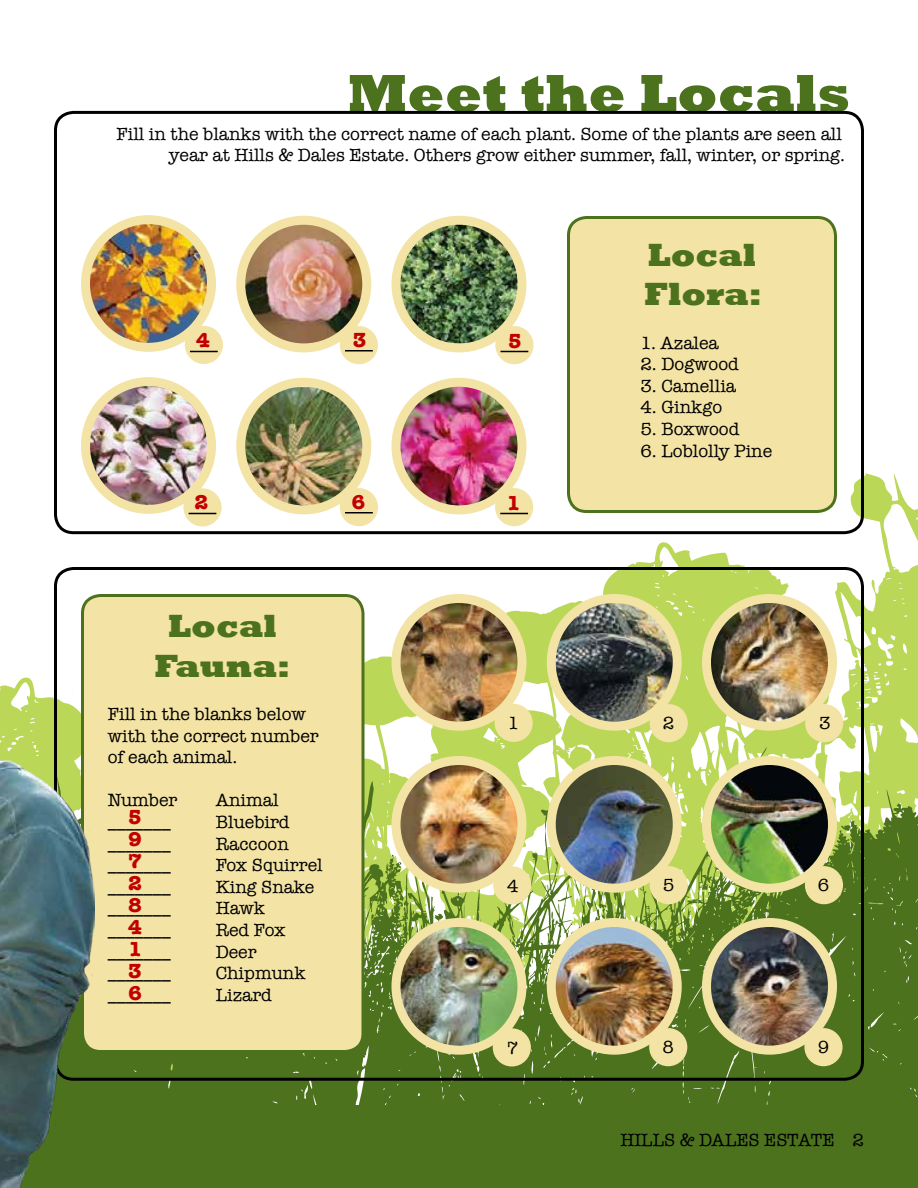
<style>
.page{position:relative;width:918px;height:1188px;background:#fff}
.page>*{position:absolute;margin:0;border:0;box-sizing:border-box;transform-origin:0 0}
.t1{font:800 54px "Rockwell";color:#4c721d}
.t2{font:800 33px/39.6px "Rockwell";color:#4c721d;text-align:center}
.t3{font:700 21px/22px "American Typewriter";color:#c30000;text-align:justify}
.t4{font:18px/21.6px "American Typewriter";color:#000;text-align:right}
</style>
<div class="page">
<svg style="left:351px;top:473px;width:567px;height:274px"></svg>
<svg style="left:364px;top:635px;width:76px;height:112px"></svg>
<div style="left:0;top:1105px;width:918px;height:83px;background:#4c721d"></div>
<svg style="left:129px;top:747px;width:789px;height:358px;background:#73933f"></svg>
<div style="left:94px;top:1052px;width:35px;height:53px;background:#4c721d"></div>
<div style="left:54px;top:567px;width:810px;height:514px;border:3px solid #000;border-radius:18px"></div>
<div style="left:54px;top:111px;width:810px;height:423px;border:3px solid #000;border-radius:18px"></div>
<div style="left:568px;top:218px;width:268px;height:294px;background:#f3e3a5;border-radius:18px"></div>
<div style="left:567px;top:216px;width:270px;height:297px;border:3px solid #4c721d;border-radius:18px"></div>
<div style="left:82px;top:596px;width:281px;height:456px;background:#f3e3a5;border-radius:18px"></div>
<div style="left:81px;top:594px;width:283px;height:459px;border:3px solid #4c721d;border-radius:18px"></div>
<img style="left:706px;top:922px;width:126px;height:128px">
<div style="left:702px;top:918px;width:135px;height:137px;border:9px solid #f3e3a5;border-radius:50%"></div>
<img style="left:396px;top:922px;width:126px;height:128px">
<div style="left:392px;top:918px;width:134px;height:137px;border:9px solid #f3e3a5;border-radius:50%"></div>
<img style="left:551px;top:922px;width:126px;height:128px">
<div style="left:547px;top:918px;width:135px;height:137px;border:9px solid #f3e3a5;border-radius:50%"></div>
<img style="left:706px;top:760px;width:126px;height:128px">
<div style="left:702px;top:756px;width:135px;height:137px;border:9px solid #f3e3a5;border-radius:50%"></div>
<img style="left:396px;top:760px;width:126px;height:128px">
<div style="left:392px;top:756px;width:134px;height:137px;border:9px solid #f3e3a5;border-radius:50%"></div>
<img style="left:551px;top:760px;width:126px;height:128px">
<div style="left:547px;top:756px;width:135px;height:137px;border:9px solid #f3e3a5;border-radius:50%"></div>
<img style="left:706px;top:598px;width:126px;height:128px">
<div style="left:702px;top:594px;width:135px;height:137px;border:9px solid #f3e3a5;border-radius:50%"></div>
<img style="left:396px;top:598px;width:126px;height:126px">
<div style="left:392px;top:594px;width:134px;height:137px;border:9px solid #f3e3a5;border-radius:50%"></div>
<img style="left:551px;top:598px;width:126px;height:128px">
<div style="left:547px;top:594px;width:135px;height:137px;border:9px solid #f3e3a5;border-radius:50%"></div>
<img style="left:396px;top:382px;width:126px;height:128px">
<div style="left:392px;top:378px;width:134px;height:136px;border:9px solid #f3e3a5;border-radius:50%"></div>
<img style="left:242px;top:387px;width:125px;height:123px">
<div style="left:236px;top:378px;width:135px;height:136px;border:9px solid #f3e3a5;border-radius:50%"></div>
<img style="left:87px;top:382px;width:125px;height:126px">
<div style="left:81px;top:377px;width:135px;height:137px;border:9px solid #f3e3a5;border-radius:50%"></div>
<img style="left:396px;top:220px;width:126px;height:124px">
<div style="left:392px;top:216px;width:134px;height:136px;border:9px solid #f3e3a5;border-radius:50%"></div>
<img style="left:242px;top:221px;width:125px;height:125px">
<div style="left:236px;top:216px;width:135px;height:136px;border:9px solid #f3e3a5;border-radius:50%"></div>
<img style="left:87px;top:220px;width:125px;height:127px">
<div style="left:81px;top:215px;width:135px;height:137px;border:9px solid #f3e3a5;border-radius:50%"></div>
<div style="left:186px;top:327px;width:36px;height:36px;background:#f3e3a5;border-radius:50%"></div>
<div style="left:185px;top:326px;width:38px;height:38px;border:2px solid #f3e3a5;border-radius:50%"></div>
<div style="left:341px;top:327px;width:36px;height:36px;background:#f3e3a5;border-radius:50%"></div>
<div style="left:340px;top:326px;width:38px;height:38px;border:2px solid #f3e3a5;border-radius:50%"></div>
<div style="left:496px;top:327px;width:37px;height:36px;background:#f3e3a5;border-radius:50%"></div>
<div style="left:495px;top:326px;width:39px;height:38px;border:2px solid #f3e3a5;border-radius:50%"></div>
<div style="left:341px;top:489px;width:36px;height:36px;background:#f3e3a5;border-radius:50%"></div>
<div style="left:340px;top:488px;width:38px;height:38px;border:2px solid #f3e3a5;border-radius:50%"></div>
<div style="left:496px;top:489px;width:36px;height:36px;background:#f3e3a5;border-radius:50%"></div>
<div style="left:495px;top:488px;width:38px;height:38px;border:2px solid #f3e3a5;border-radius:50%"></div>
<div style="left:184px;top:489px;width:37px;height:37px;background:#f3e3a5;border-radius:50%"></div>
<div style="left:183px;top:488px;width:39px;height:38px;border:2px solid #f3e3a5;border-radius:50%"></div>
<div style="left:495px;top:705px;width:37px;height:36px;background:#f3e3a5;border-radius:50%"></div>
<div style="left:495px;top:704px;width:38px;height:38px;border:2px solid #f3e3a5;border-radius:50%"></div>
<div style="left:650px;top:705px;width:37px;height:36px;background:#f3e3a5;border-radius:50%"></div>
<div style="left:650px;top:704px;width:38px;height:38px;border:2px solid #f3e3a5;border-radius:50%"></div>
<div style="left:806px;top:705px;width:37px;height:36px;background:#f3e3a5;border-radius:50%"></div>
<div style="left:805px;top:704px;width:38px;height:38px;border:2px solid #f3e3a5;border-radius:50%"></div>
<div style="left:650px;top:867px;width:37px;height:36px;background:#f3e3a5;border-radius:50%"></div>
<div style="left:650px;top:866px;width:38px;height:38px;border:2px solid #f3e3a5;border-radius:50%"></div>
<div style="left:806px;top:867px;width:36px;height:36px;background:#f3e3a5;border-radius:50%"></div>
<div style="left:805px;top:866px;width:38px;height:38px;border:2px solid #f3e3a5;border-radius:50%"></div>
<div style="left:494px;top:867px;width:37px;height:37px;background:#f3e3a5;border-radius:50%"></div>
<div style="left:493px;top:866px;width:38px;height:38px;border:2px solid #f3e3a5;border-radius:50%"></div>
<div style="left:650px;top:1029px;width:37px;height:36px;background:#f3e3a5;border-radius:50%"></div>
<div style="left:649px;top:1028px;width:38px;height:38px;border:2px solid #f3e3a5;border-radius:50%"></div>
<div style="left:805px;top:1029px;width:37px;height:36px;background:#f3e3a5;border-radius:50%"></div>
<div style="left:804px;top:1028px;width:39px;height:38px;border:2px solid #f3e3a5;border-radius:50%"></div>
<div style="left:494px;top:1029px;width:36px;height:37px;background:#f3e3a5;border-radius:50%"></div>
<div style="left:493px;top:1028px;width:38px;height:38px;border:2px solid #f3e3a5;border-radius:50%"></div>
<svg style="left:190px;top:351px;width:28px;height:1px"></svg>
<svg style="left:345px;top:350px;width:28px;height:1px"></svg>
<svg style="left:501px;top:351px;width:27px;height:1px"></svg>
<svg style="left:189px;top:513px;width:27px;height:1px"></svg>
<svg style="left:345px;top:512px;width:28px;height:1px"></svg>
<svg style="left:500px;top:513px;width:28px;height:1px"></svg>
<img style="left:0;top:634px;width:94px;height:554px">
<h1 class="t1" style="left:348px;top:62px;width:504px">Meet the Locals</h1>
<p class="t4" style="left:116px;top:123px;width:730px">Fill in the blanks with the correct name of each plant. Some of the plants are seen all year at Hills &amp; Dales Estate. Others grow either summer, fall, winter, or spring.</p>
<p class="t3" style="left:196px;top:329px;width:15px">4</p>
<p class="t3" style="left:353px;top:329px;width:15px">3</p>
<p class="t3" style="left:508px;top:329px;width:15px">5</p>
<p class="t3" style="left:195px;top:491px;width:15px">2</p>
<p class="t3" style="left:351px;top:491px;width:15px">6</p>
<p class="t3" style="left:507px;top:491px;width:15px">1</p>
<h2 class="t2" style="left:645px;top:235px;width:119px;text-align:left">Local<br>Flora:</h2>
<p class="t4" style="left:641px;top:332px;width:80px">1. Azalea</p>
<p class="t4" style="left:641px;top:354px;width:100px">2. Dogwood</p>
<p class="t4" style="left:641px;top:375px;width:97px">3. Camellia</p>
<p class="t4" style="left:641px;top:397px;width:83px">4. Ginkgo</p>
<p class="t4" style="left:641px;top:418px;width:101px">5. Boxwood</p>
<p class="t4" style="left:641px;top:440px;width:133px">6. Loblolly Pine</p>
<h2 class="t2" style="left:155px;top:607px;width:137px">Local<br>Fauna:</h2>
<p class="t4" style="left:108px;top:703px;width:212px;text-align:left">Fill in the blanks below with the correct number of each animal.</p>
<p class="t4" style="left:108px;top:790px;width:71px">Number</p>
<p class="t4" style="left:216px;top:790px;width:64px">Animal</p>
<p class="t4" style="left:108px;top:811px;width:64px">_______</p>
<p class="t3" style="left:128px;top:806px;width:15px">5<br>9<br>7<br>2<br>8<br>4<br>1<br>3<br>6</p>
<p class="t4" style="left:216px;top:811px;width:76px">Bluebird</p>
<p class="t4" style="left:216px;top:833px;width:75px">Raccoon</p>
<p class="t4" style="left:108px;top:833px;width:64px">_______</p>
<p class="t4" style="left:216px;top:854px;width:109px">Fox Squirrel</p>
<p class="t4" style="left:108px;top:854px;width:64px">_______</p>
<p class="t4" style="left:216px;top:876px;width:100px">King Snake</p>
<p class="t4" style="left:108px;top:876px;width:64px">_______</p>
<p class="t4" style="left:216px;top:898px;width:51px">Hawk</p>
<p class="t4" style="left:108px;top:898px;width:64px">_______</p>
<p class="t4" style="left:216px;top:919px;width:71px">Red Fox</p>
<p class="t4" style="left:108px;top:919px;width:64px">_______</p>
<p class="t4" style="left:216px;top:941px;width:42px">Deer</p>
<p class="t4" style="left:108px;top:941px;width:64px">_______</p>
<p class="t4" style="left:216px;top:962px;width:91px">Chipmunk</p>
<p class="t4" style="left:108px;top:962px;width:64px">_______</p>
<p class="t4" style="left:216px;top:984px;width:58px">Lizard</p>
<p class="t4" style="left:108px;top:984px;width:64px">_______</p>
<p class="t4" style="left:508px;top:712px;width:13px">1</p>
<p class="t4" style="left:663px;top:712px;width:13px">2</p>
<p class="t4" style="left:819px;top:713px;width:13px">3</p>
<p class="t4" style="left:507px;top:875px;width:13px">4</p>
<p class="t4" style="left:663px;top:875px;width:13px">5</p>
<p class="t4" style="left:818px;top:874px;width:13px">6</p>
<p class="t4" style="left:507px;top:1038px;width:13px">7</p>
<p class="t4" style="left:663px;top:1036px;width:13px">8</p>
<p class="t4" style="left:818px;top:1037px;width:13px">9</p>
<p class="t4" style="left:620px;top:1130px;width:25px">Hills</p>
<p class="t4" style="left:680px;top:1130px;width:45px">&amp; Dales</p>
<p class="t4" style="left:764px;top:1130px;width:25px">Estate</p>
<p class="t4" style="left:853px;top:1130px;width:13px">2</p>
</div>
